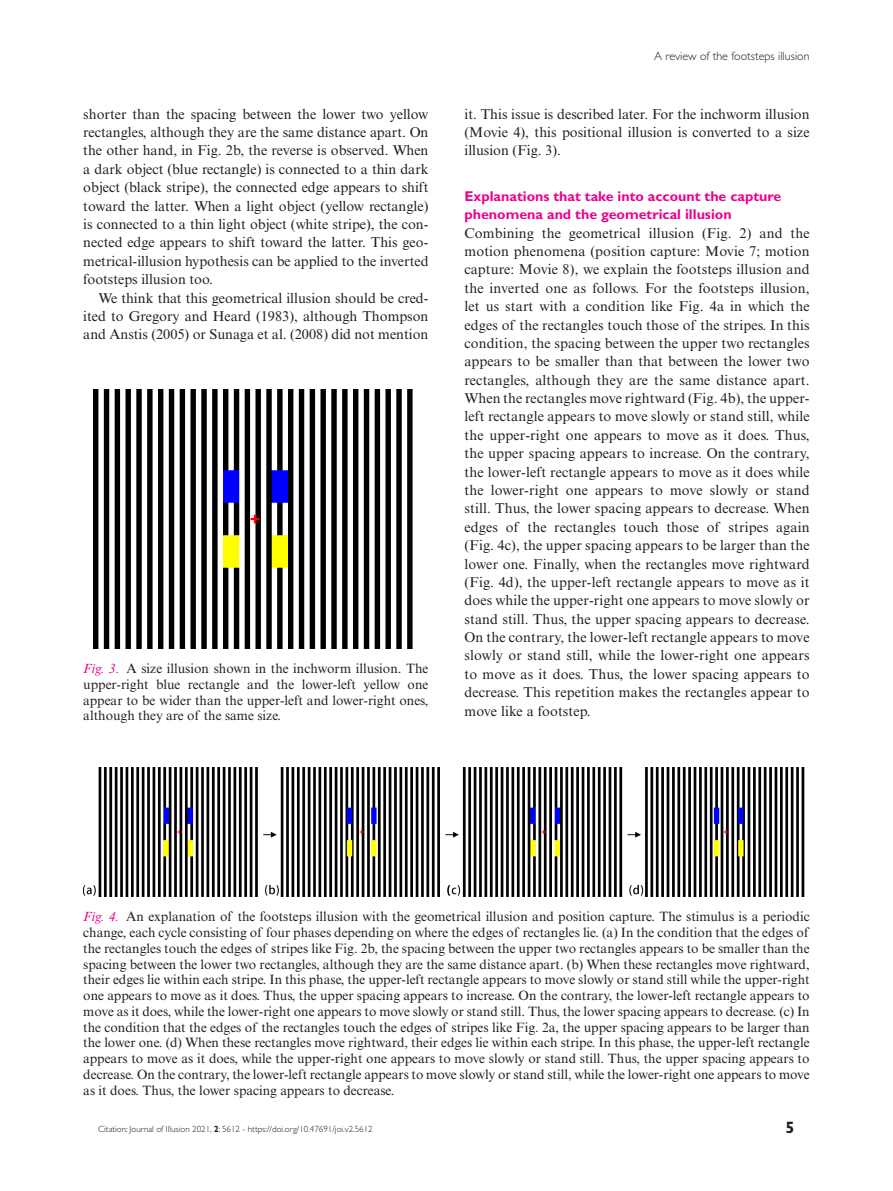
<style>
.page{position:relative;width:893px;height:1191px;background:#fff}
.page>*{position:absolute;margin:0;border:0;box-sizing:border-box;transform-origin:0 0}
.t1{font:700 16.5px "Gill Sans Std";color:#231f20}
.TX{font:14.25px/18.3px "Times New Roman MT Std";letter-spacing:.01em;color:#231f20;text-align:justify}
.TXI{font:14.25px/18.3px "Times New Roman MT Std";color:#231f20;text-align:justify}
.t2{font:700 14.25px/18.3px "Gill Sans Std";color:#ed028c}
.FC{font:13.5px/15.8px "Times New Roman MT Std";color:#231f20;text-align:justify}
.t3{font:300 12px "Gill Sans Std";color:#231f20}
.t4{font:300 9px "Gill Sans Std";color:#231f20}
.s1{font-style:italic;color:#ed028c}
.s2{font-weight:700}
</style>
<div class="page">
<img style="left:94px;top:389px;width:319px;height:259px">
<img style="left:83px;top:767px;width:722px;height:129px">
<p class="TXI" style="left:83px;top:105px;width:347px">shorter than the spacing between the lower two yellow rectangles, although they are the same distance apart. On the other hand, in Fig. 2b, the reverse is observed. When a dark object (blue rectangle) is connected to a thin dark object (black stripe), the connected edge appears to shift toward the latter. When a light object (yellow rectangle) is connected to a thin light object (white stripe), the con&shy;nected edge appears to shift toward the latter. This geo&shy;metrical-illusion hypothesis can be applied to the inverted footsteps illusion too.</p>
<p class="TXI" style="left:83px;top:288px;width:347px;text-indent:15px">We think that this geometrical illusion should be cred&shy;ited to Gregory and Heard (1983), although Thompson and Anstis (2005) or Sunaga et al. (2008) did not mention</p>
<p class="FC" style="left:83px;top:660px;width:347px"><span class="s1">Fig. 3.</span> A size illusion shown in the inchworm illusion. The upper-right blue rectangle and the lower-left yellow one appear to be wider than the upper-left and lower-right ones, although they are of the same size.</p>
<p class="t3" style="left:654px;top:50px;width:157px">A review of the footsteps illusion</p>
<p class="TXI" style="left:464px;top:105px;width:347px">it. This issue is described later. For the inchworm illusion (Movie 4), this positional illusion is converted to a size illusion (Fig. 3).</p>
<h1 class="t2" style="left:464px;top:187px;width:318px">Explanations that take into account the capture phenomena and the geometrical illusion</h1>
<p class="TX" style="left:464px;top:224px;width:347px">Combining the geometrical illusion (Fig. 2) and the motion phenomena (position capture: Movie 7; motion capture: Movie 8), we explain the footsteps illusion and the inverted one as follows. For the footsteps illusion, let us start with a condition like Fig. 4a in which the edges of the rectangles touch those of the stripes. In this condition, the spacing between the upper two rectangles appears to be smaller than that between the lower two rectangles, although they are the same distance apart.<br>When the rectangles move rightward (Fig. 4b), the upper&shy;left rectangle appears to move slowly or stand still, while the upper-right one appears to move as it does. Thus, the upper spacing appears to increase. On the contrary, the lower-left rectangle appears to move as it does while the lower-right one appears to move slowly or stand still. Thus, the lower spacing appears to decrease. When edges of the rectangles touch those of stripes again (Fig. 4c), the upper spacing appears to be larger than the lower one. Finally, when the rectangles move rightward (Fig. 4d), the upper-left rectangle appears to move as it does while the upper-right one appears to move slowly or stand still. Thus, the upper spacing appears to decrease.<br>On the contrary, the lower-left rectangle appears to move slowly or stand still, while the lower-right one appears to move as it does. Thus, the lower spacing appears to decrease. This repetition makes the rectangles appear to move like a footstep.</p>
<p class="FC" style="left:83px;top:908px;width:728px"><span class="s1">Fig. 4.</span> An explanation of the footsteps illusion with the geometrical illusion and position capture. The stimulus is a periodic change, each cycle consisting of four phases depending on where the edges of rectangles lie. (a) In the condition that the edges of the rectangles touch the edges of stripes like Fig. 2b, the spacing between the upper two rectangles appears to be smaller than the spacing between the lower two rectangles, although they are the same distance apart. (b) When these rectangles move rightward, their edges lie within each stripe. In this phase, the upper-left rectangle appears to move slowly or stand still while the upper-right one appears to move as it does. Thus, the upper spacing appears to increase. On the contrary, the lower-left rectangle appears to move as it does, while the lower-right one appears to move slowly or stand still. Thus, the lower spacing appears to decrease. (c) In the condition that the edges of the rectangles touch the edges of stripes like Fig. 2a, the upper spacing appears to be larger than the lower one. (d) When these rectangles move rightward, their edges lie within each stripe. In this phase, the upper-left rectangle appears to move as it does, while the upper-right one appears to move slowly or stand still. Thus, the upper spacing appears to decrease. On the contrary, the lower-left rectangle appears to move slowly or stand still, while the lower-right one appears to move as it does. Thus, the lower spacing appears to decrease.</p>
<p class="t4" style="left:98px;top:1124px;width:276px">Citation: Journal of Illusion 2021, <span class="s2">2</span>: 5612 - https://doi.org/10.47691/joi.v2.5612</p>
<p class="t1" style="left:785px;top:1118px;width:11px">5</p>
</div>
